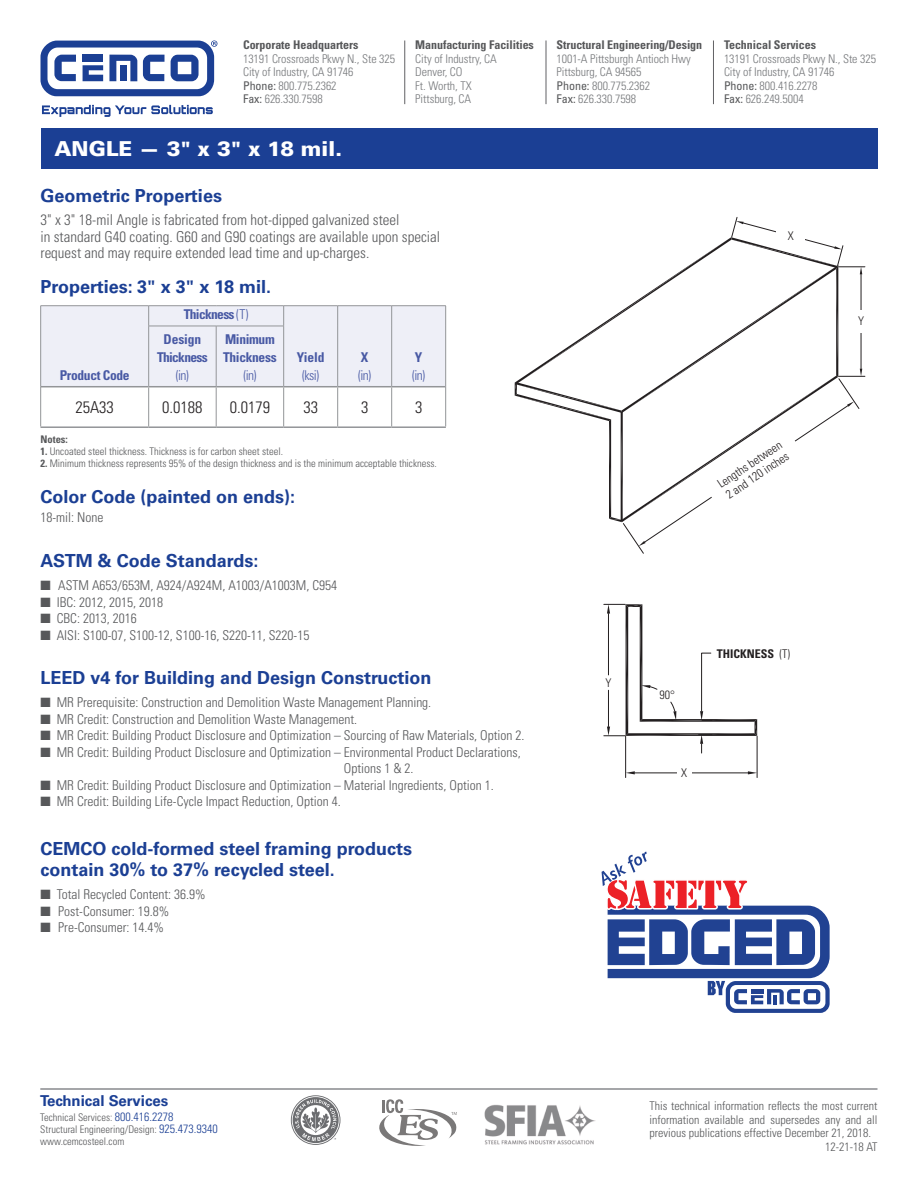
<style>
.page{position:relative;width:918px;height:1188px;background:#fff}
.page>*{position:absolute;margin:0;border:0;box-sizing:border-box;transform-origin:0 0}
.t1{font:900 20.7px "Univers LT Std";color:#fff}
.t2{font:700 18px/21px "Univers LT Std";color:#1b3f94}
.t3{font:300 condensed 16.5px "Univers LT Std";color:#231f20}
.t4{font:300 condensed 15px/16.5px "Univers LT Std";color:#57585a}
.t5{font:700 15px "Univers LT Std";letter-spacing:-.005em;color:#1b3f94}
.t6{font:300 condensed 13.5px/16.5px "Univers LT Std";color:#57585a}
.t7{font:700 condensed 13.5px/18px "Univers LT Std";letter-spacing:-.025em;color:#4859a4}
.t8{font:700 condensed 13.5px/18px "Univers LT Std";letter-spacing:-.05em;color:#4859a4;text-align:center}
.t9{font:300 condensed 13.5px "Univers LT Std";letter-spacing:-.05em;color:#4859a4}
.t10{font:300 condensed 12px/13.5px "Univers LT Std";letter-spacing:-.005em;color:#76787b}
.t11{font:300 condensed 12px "Univers LT Std";color:#57585a}
.t12{font:700 condensed 12px "Univers LT Std";letter-spacing:-.005em;color:#57585a}
.t13{font:300 condensed 12px/13.5px "Univers LT Std";color:#231f20}
.t14{font:700 condensed 12px "Univers LT Std";color:#231f20}
.t15{font:300 condensed 10.5px/12px "Univers LT Std";color:#57585a}
.t16{font:700 condensed 10.5px "Univers LT Std";color:#57585a}
.s1{font-weight:400;color:#57585a}
.s2{font-weight:300}
.s3{font-weight:700}
.s4{font-size:12px;color:#1b3f94}
</style>
<div class="page">
<hr style="left:40px;top:1088px;width:837px;height:2px;background:#888a8d">
<div style="left:41px;top:128px;width:837px;height:41px;background:#1b3f94"></div>
<hr style="left:40px;top:305px;width:109px;height:1px;background:#939598">
<hr style="left:149px;top:305px;width:67px;height:1px;background:#939598">
<hr style="left:216px;top:305px;width:68px;height:1px;background:#939598">
<hr style="left:284px;top:305px;width:54px;height:1px;background:#939598">
<hr style="left:338px;top:305px;width:54px;height:1px;background:#939598">
<hr style="left:392px;top:305px;width:54px;height:1px;background:#939598">
<div style="left:40px;top:306px;width:406px;height:80px;background:#eeeff7"></div>
<hr style="left:40px;top:326px;width:1px;height:61px;background:#939598">
<hr style="left:148px;top:326px;width:68px;height:1px;background:#939598">
<hr style="left:148px;top:326px;width:1px;height:60px;background:#939598">
<hr style="left:216px;top:326px;width:68px;height:1px;background:#939598">
<hr style="left:216px;top:326px;width:1px;height:60px;background:#939598">
<hr style="left:283px;top:326px;width:1px;height:60px;background:#939598">
<hr style="left:337px;top:326px;width:1px;height:60px;background:#939598">
<hr style="left:391px;top:326px;width:1px;height:60px;background:#939598">
<hr style="left:445px;top:326px;width:1px;height:61px;background:#939598">
<hr style="left:40px;top:387px;width:1px;height:39px;background:#939598">
<hr style="left:148px;top:387px;width:1px;height:39px;background:#939598">
<hr style="left:216px;top:387px;width:1px;height:39px;background:#939598">
<hr style="left:283px;top:387px;width:1px;height:39px;background:#939598">
<hr style="left:337px;top:387px;width:1px;height:39px;background:#939598">
<hr style="left:391px;top:387px;width:1px;height:39px;background:#939598">
<hr style="left:445px;top:387px;width:1px;height:39px;background:#939598">
<hr style="left:41px;top:386px;width:108px;height:1px;background:#939598">
<hr style="left:149px;top:386px;width:67px;height:1px;background:#939598">
<hr style="left:216px;top:386px;width:68px;height:1px;background:#939598">
<hr style="left:284px;top:386px;width:54px;height:1px;background:#939598">
<hr style="left:338px;top:386px;width:54px;height:1px;background:#939598">
<hr style="left:392px;top:386px;width:54px;height:1px;background:#939598">
<hr style="left:40px;top:426px;width:109px;height:2px;background:#939598">
<hr style="left:149px;top:426px;width:67px;height:2px;background:#939598">
<hr style="left:216px;top:426px;width:68px;height:2px;background:#939598">
<hr style="left:284px;top:426px;width:54px;height:2px;background:#939598">
<hr style="left:338px;top:426px;width:54px;height:2px;background:#939598">
<hr style="left:392px;top:426px;width:54px;height:2px;background:#939598">
<hr style="left:757px;top:736px;width:1px;height:42px;background:#231f20">
<hr style="left:625px;top:736px;width:1px;height:42px;background:#231f20">
<hr style="left:691px;top:773px;width:57px;height:1px;background:#231f20">
<hr style="left:635px;top:773px;width:42px;height:1px;background:#231f20">
<svg style="left:748px;top:771px;width:9px;height:3px"></svg>
<svg style="left:626px;top:771px;width:9px;height:3px"></svg>
<svg style="left:604px;top:604px;width:153px;height:149px"></svg>
<div style="left:602px;top:676px;width:14px;height:12px;background:#fff"></div>
<svg style="left:602px;top:852px;width:228px;height:161px"></svg>
<svg style="left:379px;top:1099px;width:78px;height:47px"></svg>
<svg style="left:291px;top:1095px;width:49px;height:50px"></svg>
<img style="left:485px;top:1104px;width:110px;height:41px">
<svg style="left:515px;top:217px;width:350px;height:337px"></svg>
<svg style="left:42px;top:105px;width:171px;height:12px"></svg>
<svg style="left:40px;top:40px;width:177px;height:56px"></svg>
<hr style="left:405px;top:40px;width:1px;height:64px;background:#616164">
<hr style="left:546px;top:40px;width:1px;height:64px;background:#616164">
<hr style="left:713px;top:40px;width:1px;height:64px;background:#616164">
<p class="t12" style="left:243px;top:38px;width:117px">Corporate Headquarters</p>
<p class="t10" style="left:243px;top:52px;width:154px">13191 Crossroads Pkwy N., Ste 325<br>City of Industry, CA 91746<br><span class="s1">Phone:</span> 800.775.2362<br><span class="s1">Fax:</span> 626.330.7598</p>
<p class="t12" style="left:415px;top:38px;width:120px">Manufacturing Facilities</p>
<p class="t10" style="left:415px;top:52px;width:83px">City of Industry, CA<br>Denver, CO<br>Ft. Worth, TX<br>Pittsburg, CA</p>
<h1 class="t1" style="left:54px;top:136px;width:289px">ANGLE — 3" x 3" x 18 mil.</h1>
<h2 class="t2" style="left:40px;top:185px;width:183px">Geometric Properties</h2>
<p class="t4" style="left:40px;top:212px;width:401px">3" x 3" 18-mil Angle is fabricated from hot-dipped galvanized steel<br>in standard G40 coating. G60 and G90 coatings are available upon special request and may require extended lead time and up-charges.</p>
<h2 class="t2" style="left:40px;top:276px;width:232px">Properties: 3" x 3" x 18 mil.</h2>
<p class="t7" style="left:60px;top:366px;width:71px">Product Code</p>
<p class="t8" style="left:184px;top:305px;width:66px">Thickness <span class="s2">(T)</span></p>
<p class="t8" style="left:157px;top:330px;width:52px">Design<br>Thickness</p>
<p class="t9" style="left:176px;top:367px;width:14px">(in)</p>
<p class="t7" style="left:223px;top:330px;width:55px">Minimum<br>Thickness</p>
<p class="t9" style="left:243px;top:367px;width:14px">(in)</p>
<p class="t7" style="left:297px;top:348px;width:29px">Yield</p>
<p class="t9" style="left:302px;top:367px;width:18px">(ksi)</p>
<p class="t7" style="left:361px;top:348px;width:9px">X</p>
<p class="t9" style="left:358px;top:367px;width:14px">(in)</p>
<p class="t7" style="left:415px;top:348px;width:9px">Y</p>
<p class="t9" style="left:412px;top:367px;width:14px">(in)</p>
<p class="t3" style="left:75px;top:397px;width:40px">25A33</p>
<p class="t3" style="left:162px;top:397px;width:42px">0.0188</p>
<p class="t3" style="left:230px;top:397px;width:42px">0.0179</p>
<p class="t3" style="left:303px;top:397px;width:16px">33</p>
<p class="t3" style="left:361px;top:397px;width:9px">3</p>
<p class="t3" style="left:415px;top:397px;width:9px">3</p>
<p class="t16" style="left:40px;top:433px;width:29px">Notes:</p>
<p class="t15" style="left:40px;top:445px;width:244px"><span class="s3">1.</span> Uncoated steel thickness. Thickness is for carbon sheet steel.</p>
<p class="t15" style="left:40px;top:457px;width:398px"><span class="s3">2.</span> Minimum thickness represents 95% of the design thickness and is the minimum acceptable thickness.</p>
<h2 class="t2" style="left:40px;top:487px;width:256px">Color Code (painted on ends):</h2>
<p class="t6" style="left:40px;top:509px;width:64px">18-mil: None</p>
<h2 class="t2" style="left:40px;top:550px;width:219px">ASTM &amp; Code Standards:</h2>
<p class="t6" style="left:40px;top:577px;width:298px">■ ASTM A653/653M, A924/A924M, A1003/A1003M, C954</p>
<p class="t6" style="left:40px;top:594px;width:124px">■ IBC: 2012, 2015, 2018</p>
<p class="t6" style="left:40px;top:610px;width:98px">■ CBC: 2013, 2016</p>
<p class="t6" style="left:40px;top:627px;width:270px">■ AISI: S100-07, S100-12, S100-16, S220-11, S220-15</p>
<h2 class="t2" style="left:40px;top:667px;width:392px">LEED v4 for Building and Design Construction</h2>
<p class="t6" style="left:40px;top:694px;width:392px">■ MR Prerequisite: Construction and Demolition Waste Management Planning.</p>
<p class="t6" style="left:40px;top:711px;width:318px">■ MR Credit: Construction and Demolition Waste Management.</p>
<p class="t6" style="left:40px;top:727px;width:486px">■ MR Credit: Building Product Disclosure and Optimization – Sourcing of Raw Materials, Option 2.</p>
<p class="t6" style="left:344px;top:744px;width:178px;text-indent:-303px">■ MR Credit: Building Product Disclosure and Optimization – Environmental Product Declarations,<br>Options 1 &amp; 2.</p>
<p class="t6" style="left:40px;top:777px;width:455px">■ MR Credit: Building Product Disclosure and Optimization – Material Ingredients, Option 1.</p>
<p class="t6" style="left:40px;top:793px;width:302px">■ MR Credit: Building Life-Cycle Impact Reduction, Option 4.</p>
<h2 class="t2" style="left:40px;top:838px;width:373px">CEMCO cold-formed steel framing products contain 30% to 37% recycled steel.</h2>
<p class="t6" style="left:40px;top:886px;width:167px">■ Total Recycled Content: 36.9%</p>
<p class="t6" style="left:40px;top:903px;width:130px">■ Post-Consumer: 19.8%</p>
<p class="t6" style="left:40px;top:919px;width:125px">■ Pre-Consumer: 14.4%</p>
<p class="t12" style="left:557px;top:38px;width:147px">Structural Engineering/Design</p>
<p class="t10" style="left:557px;top:52px;width:136px">1001-A Pittsburgh Antioch Hwy<br>Pittsburg, CA 94565<br><span class="s1">Phone:</span> 800.775.2362<br><span class="s1">Fax:</span> 626.330.7598</p>
<p class="t12" style="left:724px;top:38px;width:94px">Technical Services</p>
<p class="t10" style="left:724px;top:52px;width:154px">13191 Crossroads Pkwy N., Ste 325<br>City of Industry, CA 91746<br><span class="s1">Phone:</span> 800.416.2278<br><span class="s1">Fax:</span> 626.249.5004</p>
<p class="t13" style="left:788px;top:229px;width:7px">X</p>
<p class="t13" style="left:715px;top:479px;width:76px;rotate:-34deg">Lengths between<br>2 and 120 inches</p>
<p class="t13" style="left:858px;top:314px;width:7px">Y</p>
<p class="t13" style="left:606px;top:676px;width:7px">Y</p>
<p class="t13" style="left:660px;top:688px;width:17px">90°</p>
<p class="t13" style="left:681px;top:766px;width:7px">X</p>
<p class="t14" style="left:717px;top:646px;width:75px">THICKNESS <span class="s2">(T)</span></p>
<p class="t5" style="left:40px;top:1092px;width:129px">Technical Services</p>
<p class="t15" style="left:40px;top:1112px;width:179px">Technical Services: <span class="s4">800.416.2278<br></span>Structural Engineering/Design: <span class="s4">925.473.9340 </span>www.cemcosteel.com</p>
<p class="t11" style="left:649px;top:1099px;width:230px">This technical information reflects the most current</p>
<p class="t11" style="left:649px;top:1112px;width:230px">information available and supersedes any and all</p>
<p class="t11" style="left:649px;top:1126px;width:223px">previous publications effective December 21, 2018.</p>
<p class="t11" style="left:825px;top:1139px;width:54px">12-21-18 AT</p>
</div>
